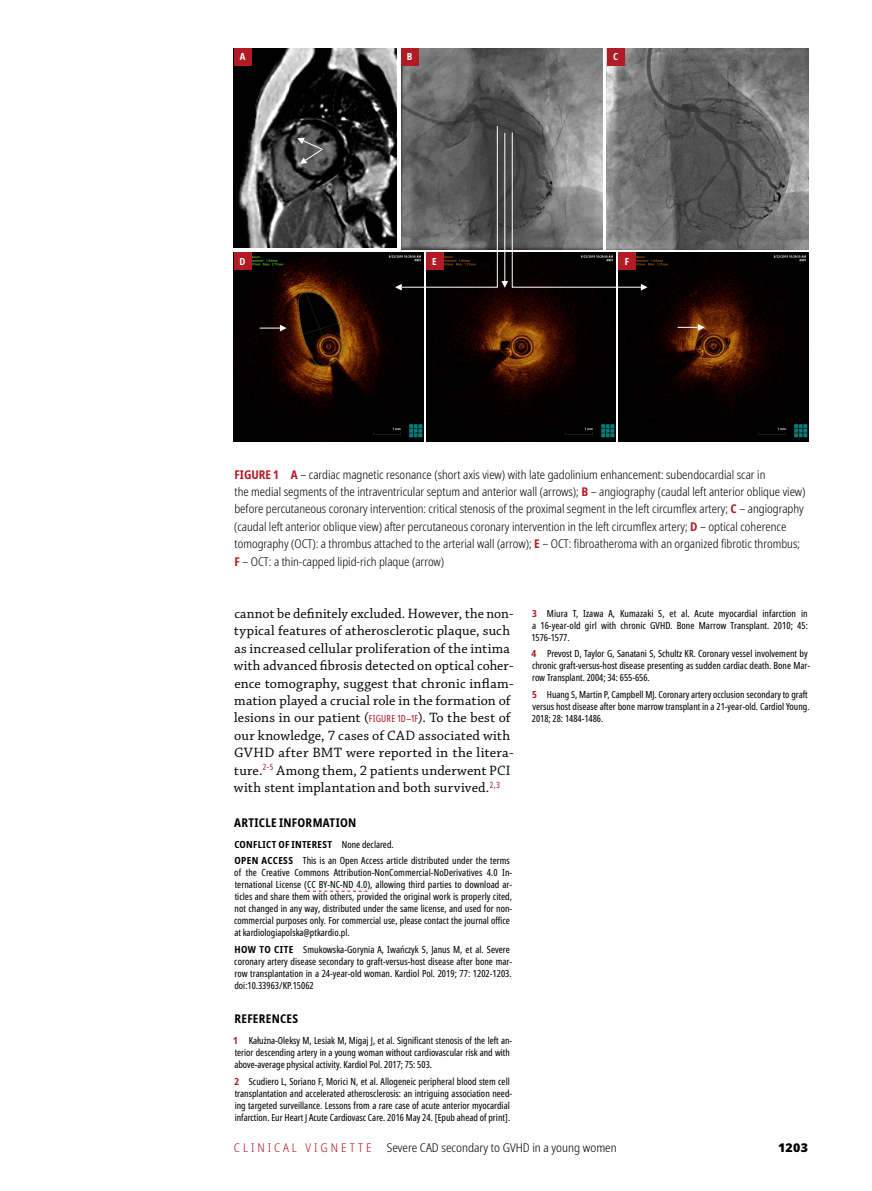
<style>
.page{position:relative;width:872px;height:1191px;background:#fff}
.page>*{position:absolute;margin:0;border:0;box-sizing:border-box;transform-origin:0 0}
.t1{font:14.25px/17.4px "Chaparral Pro MP";letter-spacing:.01em;color:#000}
.t2{font:300 condensed 12px/17.4px "Noto Sans";color:#000}
.t3{font:300 condensed 12px "Noto Sans";color:#000;scale:1.04 1}
.t4{font:700 condensed 12px "Noto Sans";letter-spacing:.02em;color:#000}
.t5{font:300 condensed 12px "Noto Sans";letter-spacing:.24em;color:#b01b26;scale:1.04 1}
.t6{font:900 12px "Noto Sans";color:#000;scale:1.04 1}
.t7{font:extra-condensed 9.75px/12px "Noto Sans";color:#000}
.t8{font:700 condensed 9.75px "Noto Sans";color:#fff}
.s1{font-weight:700;color:#b01b26}
.s2{font-family:"Noto Sans";font-stretch:extra-condensed;font-size:9.75px;color:#b01b26}
.s3{font-weight:700;font-stretch:condensed}
.s4{font-weight:700;font-stretch:condensed;color:#b01b26}
</style>
<div class="page">
<svg style="left:307px;top:890px;width:60px;height:1px"></svg>
<img style="left:234px;top:48px;width:162px;height:200px">
<img style="left:401px;top:48px;width:201px;height:77px">
<img style="left:607px;top:48px;width:201px;height:201px">
<img style="left:234px;top:252px;width:189px;height:190px">
<img style="left:426px;top:290px;width:189px;height:152px">
<img style="left:618px;top:252px;width:190px;height:190px">
<div style="left:234px;top:48px;width:17px;height:17px;background:#b01b26"></div>
<div style="left:401px;top:48px;width:17px;height:17px;background:#b01b26"></div>
<div style="left:607px;top:48px;width:17px;height:17px;background:#b01b26"></div>
<div style="left:234px;top:252px;width:17px;height:18px;background:#b01b26"></div>
<svg style="left:395px;top:125px;width:252px;height:165px;background:#5f5c5c"></svg>
<svg style="left:260px;top:325px;width:27px;height:6px"></svg>
<svg style="left:297px;top:138px;width:26px;height:26px"></svg>
<svg style="left:677px;top:324px;width:27px;height:7px"></svg>
<p class="t8" style="left:240px;top:50px;width:7px">A</p>
<p class="t8" style="left:407px;top:50px;width:7px">B</p>
<p class="t8" style="left:613px;top:50px;width:7px">C</p>
<p class="t8" style="left:240px;top:254px;width:7px">D</p>
<p class="t8" style="left:432px;top:254px;width:6px">E</p>
<p class="t8" style="left:625px;top:254px;width:6px">F</p>
<p class="t2" style="left:234px;top:466px;width:573px"><span class="s1">FIGURE 1 A</span> – cardiac magnetic resonance (short axis view) with late gadolinium enhancement: subendocardial scar in<br>the medial segments of the intraventricular septum and anterior wall (arrows); <span class="s1">B</span> – angiography (caudal left anterior oblique view) before percutaneous coronary intervention: critical stenosis of the proximal segment in the left circumflex artery; <span class="s1">C</span> – angiography (caudal left anterior oblique view) after percutaneous coronary intervention in the left circumflex artery; <span class="s1">D</span> – optical coherence tomography (OCT): a thrombus attached to the arterial wall (arrow); <span class="s1">E</span> – OCT: fibroatheroma with an organized fibrotic thrombus; <span class="s1">F</span> – OCT: a thin‑capped lipid‑rich plaque (arrow)</p>
<p class="t1" style="left:234px;top:605px;width:281px">cannot be definitely excluded. However, the non‑ typical features of atherosclerotic plaque, such as increased cellular proliferation of the intima with advanced fibrosis detected on optical coher‑ ence tomography, suggest that chronic inflam‑ mation played a crucial role in the formation of lesions in our patient (<span class="s2">FIGURE 1D–1F</span>). To the best of our knowledge, 7 cases of CAD associated with GVHD after BMT were reported in the litera‑ ture.<sup>2‑5</sup> Among them, 2 patients underwent PCI with stent implantationand both survived.<sup>2,3</sup></p>
<p class="t4" style="left:234px;top:813px;width:124px">ARTICLE INFORMATION</p>
<p class="t7" style="left:234px;top:836px;width:277px;line-height:16.5px"><span class="s3">CONFLICT OF INTEREST</span> None declared.<br><span class="s3">OPEN ACCESS</span> This is an Open Access article distributed under the terms</p>
<p class="t7" style="left:234px;top:867px;width:279px">of the Creative Commons Attribution‑NonCommercial‑NoDerivatives 4.0 In‑ ternational License (CC BY‑NC‑ND 4.0), allowing third parties to download ar‑ ticles and share them with others, provided the original work is properly cited, not changed in any way, distributed under the same license, and used for non‑ commercial purposes only. For commercial use, please contact the journal office at kardiologiapolska@ptkardio.pl.</p>
<p class="t7" style="left:234px;top:943px;width:279px"><span class="s3">HOW TO CITE</span> Smukowska‑Gorynia A, Iwańczyk S, Janus M, et al. Severe coronary artery disease secondary to graft‑versus‑host disease after bone mar‑ row transplantation in a 24‑year‑old woman. Kardiol Pol. 2019; 77: 1202-1203. doi:10.33963/KP.15062</p>
<p class="t4" style="left:234px;top:1010px;width:65px">REFERENCES</p>
<p class="t7" style="left:233px;top:1035px;width:280px"><span class="s4">1</span> Kałużna‑Oleksy M, Lesiak M, Migaj J, et al. Significant stenosis of the left an‑ terior descending artery in a young woman without cardiovascular risk and with above‑average physical activity. Kardiol Pol. 2017; 75: 503.</p>
<p class="t7" style="left:234px;top:1075px;width:279px"><span class="s4">2</span> Scudiero L, Soriano F, Morici N, et al. Allogeneic peripheral blood stem cell transplantation and accelerated atherosclerosis: an intriguing association need‑ ing targeted surveillance. Lessons from a rare case of acute anterior myocardial infarction. Eur Heart J Acute Cardiovasc Care. 2016 May 24. [Epub ahead of print].</p>
<p class="t7" style="left:531px;top:607px;width:278px;text-align:justify"><span class="s4">3</span> Miura T, Izawa A, Kumazaki S, et al. Acute myocardial infarction in a 16‑year‑old girl with chronic GVHD. Bone Marrow Transplant. 2010; 45:<br>1576-1577.</p>
<p class="t7" style="left:531px;top:648px;width:280px"><span class="s4">4</span> Prevost D, Taylor G, Sanatani S, Schultz KR. Coronary vessel involvement by chronic graft‑versus‑host disease presenting as sudden cardiac death. Bone Mar‑ row Transplant. 2004; 34: 655-656.</p>
<p class="t7" style="left:532px;top:688px;width:279px"><span class="s4">5</span> Huang S, Martin P, Campbell MJ. Coronary artery occlusion secondary to graft versus host disease after bone marrow transplant in a 21‑year‑old. Cardiol Young.<br>2018; 28: 1484-1486.</p>
<p class="t5" style="left:234px;top:1139px;width:134px">CLINICAL VIGNETTE</p>
<p class="t3" style="left:387px;top:1139px;width:222px">Severe CAD secondary to GVHD in a young women</p>
<p class="t6" style="left:778px;top:1138px;width:30px">1203</p>
</div>
